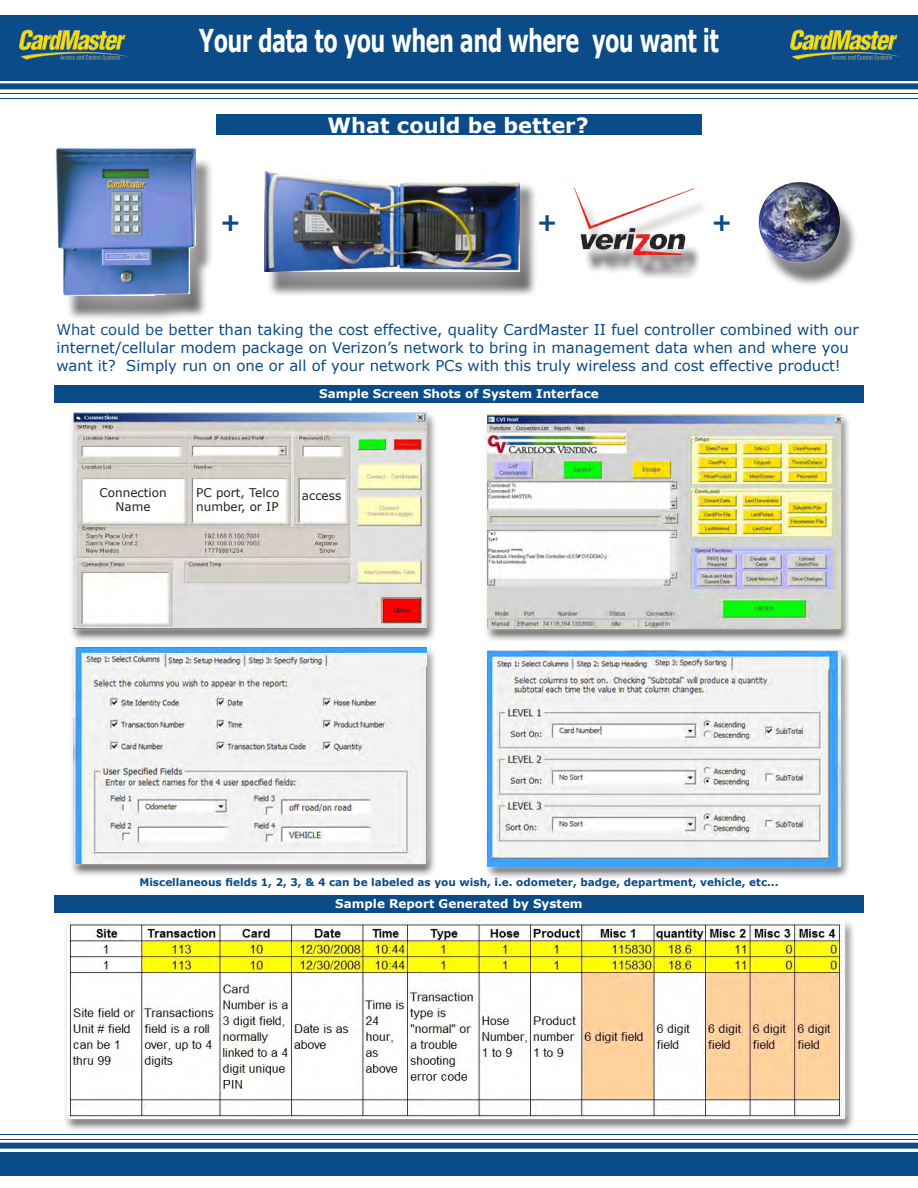
<style>
.page{position:relative;width:918px;height:1188px;background:#fff}
.page>*{position:absolute;margin:0;border:0;box-sizing:border-box;transform-origin:0 0}
.t1{font:700 31.5px "Verdana";letter-spacing:-.03em;color:#fff;scale:.67 1}
.t2{font:700 24px "Verdana";color:#0b4b87}
.t3{font:700 21px "Verdana";color:#fff}
.t4{font:14.85px/17.9px "Verdana";color:#0b4b87}
.t5{font:700 12px "Verdana";color:#fff}
.t6{font:12px/14.4px "Verdana";color:#231f20}
.t7{font:700 10.5px "Verdana";color:#0b4b87}
</style>
<div class="page">
<hr style="left:0;top:93px;width:918px;height:1px;background:#0b4b87">
<hr style="left:0;top:98px;width:918px;height:1px;background:#0b4b87">
<div style="left:0;top:83px;width:918px;height:6px;background:#0b4b87"></div>
<div style="left:0;top:15px;width:918px;height:65px;background:#0b4b87"></div>
<div style="left:0;top:1152px;width:918px;height:23px;background:#0b4b87"></div>
<hr style="left:0;top:1134px;width:918px;height:1px;background:#0b4b87">
<hr style="left:0;top:1139px;width:918px;height:1px;background:#0b4b87">
<div style="left:0;top:1143px;width:918px;height:6px;background:#0b4b87"></div>
<img style="left:19px;top:29px;width:110px;height:32px">
<img style="left:790px;top:29px;width:111px;height:32px">
<div style="left:484px;top:412px;width:367px;height:230px;background:#231f20;opacity:.75"></div>
<div style="left:482px;top:408px;width:364px;height:227px;background:#fff;opacity:.9"></div>
<img style="left:488px;top:414px;width:352px;height:215px">
<div style="left:70px;top:411px;width:367px;height:231px;background:#231f20;opacity:.75"></div>
<div style="left:68px;top:407px;width:364px;height:228px;background:#fff;opacity:.9"></div>
<img style="left:74px;top:413px;width:352px;height:216px">
<div style="left:70px;top:646px;width:367px;height:231px;background:#231f20;opacity:.75"></div>
<div style="left:68px;top:642px;width:364px;height:228px;background:#fff;opacity:.9"></div>
<img style="left:74px;top:648px;width:352px;height:216px">
<div style="left:484px;top:649px;width:367px;height:231px;background:#231f20;opacity:.75"></div>
<div style="left:482px;top:644px;width:364px;height:228px;background:#fff;opacity:.9"></div>
<img style="left:488px;top:650px;width:352px;height:216px">
<div style="left:64px;top:920px;width:792px;height:211px;background:#231f20;opacity:.75"></div>
<div style="left:62px;top:915px;width:789px;height:209px;background:#fff;opacity:.9"></div>
<img style="left:68px;top:921px;width:777px;height:197px">
<img style="left:758px;top:181px;width:98px;height:84px">
<img style="left:575px;top:189px;width:118px;height:66px">
<div style="left:6px;top:97px;width:240px;height:249px;background:#fff;opacity:.9"></div>
<img style="left:55px;top:148px;width:141px;height:148px">
<div style="left:213px;top:121px;width:357px;height:201px;background:#fff;opacity:.9"></div>
<img style="left:264px;top:172px;width:256px;height:100px">
<div style="left:54px;top:385px;width:810px;height:18px;background:#0b4b87"></div>
<div style="left:216px;top:114px;width:486px;height:21px;background:#0b4b87"></div>
<div style="left:54px;top:895px;width:810px;height:18px;background:#0b4b87"></div>
<p class="t1" style="left:199px;top:19px;width:778px">Your data to you when and where you want it</p>
<p class="t3" style="left:328px;top:110px;width:263px">What could be better?</p>
<p class="t2" style="left:220px;top:205px;width:22px">+</p>
<p class="t2" style="left:537px;top:205px;width:22px">+</p>
<p class="t2" style="left:712px;top:205px;width:22px">+</p>
<p class="t4" style="left:56px;top:321px;width:804px">What could be better than taking the cost effective, quality CardMaster II fuel controller combined with our internet/cellular modem package on Verizon’s network to bring in management data when and where you want it? Simply run on one or all of your network PCs with this truly wireless and cost effective product!</p>
<p class="t5" style="left:319px;top:385px;width:281px">Sample Screen Shots of System Interface</p>
<p class="t6" style="left:100px;top:485px;width:69px">Connection</p>
<p class="t6" style="left:116px;top:499px;width:37px">Name</p>
<p class="t6" style="left:196px;top:485px;width:85px">PC port, Telco number, or IP</p>
<p class="t6" style="left:302px;top:488px;width:41px">access</p>
<p class="t7" style="left:139px;top:875px;width:641px">Miscellaneous fields 1, 2, 3, &amp; 4 can be labeled as you wish, i.e. odometer, badge, department, vehicle, etc...</p>
<p class="t5" style="left:335px;top:895px;width:249px">Sample Report Generated by System</p>
</div>
